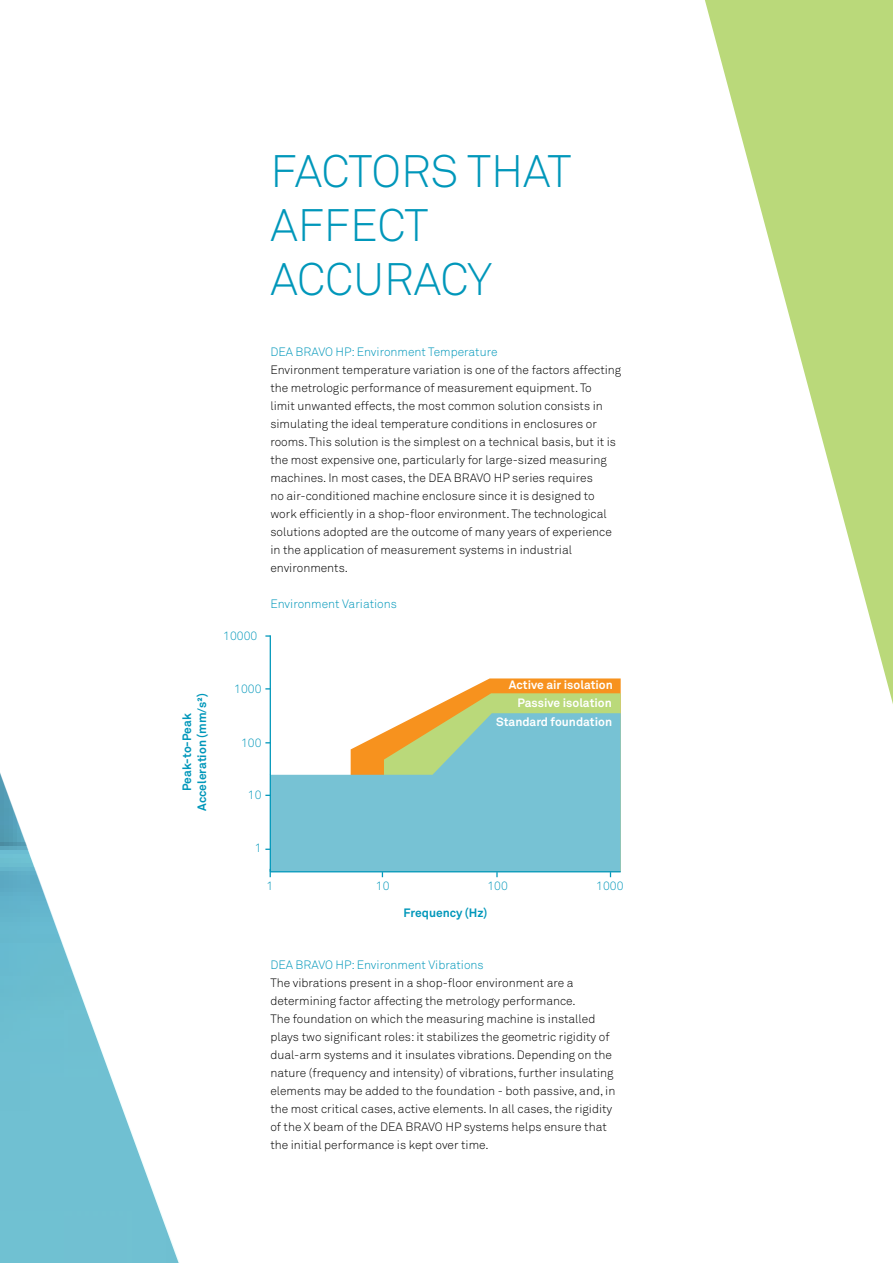
<style>
.page{position:relative;width:893px;height:1263px;background:#fff}
.page>*{position:absolute;margin:0;border:0;box-sizing:border-box;transform-origin:0 0}
.t1{font:45px/54px "Akkurat Light Pro";color:#0097ba}
.t2{font:12px/18px "Akkurat Light Pro";color:#000}
.t3{font:12px "Akkurat Light Pro";color:#0097ba}
.t4{font:700 12px "Akkurat Pro";color:#fff}
.t5{font:700 12px/15px "Akkurat Pro";color:#0097ba;text-align:center}
</style>
<div class="page">
<svg style="left:705px;top:0;width:188px;height:704px"></svg>
<svg style="left:0;top:772px;width:180px;height:491px"></svg>
<svg style="left:461px;top:678px;width:160px;height:15px;background:#f79f39"></svg>
<svg style="left:271px;top:733px;width:111px;height:138px;fill:#77c2d4"></svg>
<hr style="left:270px;top:635px;width:1px;height:237px;background:#0097ba">
<hr style="left:270px;top:871px;width:351px;height:1px;background:#0097ba">
<svg style="left:382px;top:693px;width:239px;height:184px;background:#8ec6c0"></svg>
<h1 class="t1" style="left:270px;top:145px;width:27px">Factors</h1>
<h1 class="t1" style="left:467px;top:145px;width:27px">that</h1>
<h1 class="t1" style="left:270px;top:199px;width:141px">Affect<br>Accurac</h1>
<h1 class="t1" style="left:467px;top:253px;width:26px">y</h1>
<p class="t5" style="left:180px;top:811px;width:119px;rotate:-90deg">Peak-to-Peak<br>Acceleration (mm/s²)</p>
<p class="t3" style="left:223px;top:629px;width:36px">10000</p>
<p class="t3" style="left:270px;top:344px;width:229px">DEA BRAVO HP: Environment Temperature</p>
<p class="t2" style="left:270px;top:361px;width:352px">Environment temperature variation is one of the factors affecting the metrologic performance of measurement equipment. To<br>limit unwanted effects, the most common solution consists in simulating the ideal temperature conditions in enclosures or rooms. This solution is the simplest on a technical basis, but it is the most expensive one, particularly for large-sized measuring machines. I n most cases, the DEA BRAVO HP series requires<br>no air-conditioned machine enclosure since it is designed to work efficiently in a shop-floor environment. The technological solutions adopted are the outcome of many years of experience in the application of measurement systems in industrial environments.</p>
<p class="t3" style="left:270px;top:596px;width:128px">Environment Variations</p>
<p class="t3" style="left:234px;top:681px;width:29px">1000</p>
<p class="t3" style="left:241px;top:735px;width:22px">100</p>
<p class="t4" style="left:509px;top:677px;width:105px">Active air isolation</p>
<p class="t4" style="left:517px;top:695px;width:96px">Passive isolation</p>
<p class="t4" style="left:496px;top:714px;width:117px">Standard foundation</p>
<p class="t3" style="left:248px;top:788px;width:15px">10</p>
<p class="t3" style="left:255px;top:841px;width:8px">1</p>
<p class="t3" style="left:267px;top:879px;width:8px">1</p>
<p class="t3" style="left:376px;top:879px;width:15px">10</p>
<p class="t3" style="left:487px;top:879px;width:22px">100</p>
<p class="t3" style="left:596px;top:879px;width:29px">1000</p>
<p class="t5" style="left:404px;top:905px;width:85px">Frequency (H z)</p>
<p class="t3" style="left:270px;top:958px;width:215px">DEA BRAVO HP: Environment Vibrations</p>
<p class="t2" style="left:270px;top:974px;width:346px">The vibrations present in a shop-floor environment are a determining factor affecting the metrology performance.<br>The foundation on which the measuring machine is installed plays two significant roles: it stabilizes the geometric rigidity of dual-arm systems and it insulates vibrations. Depending on the nature (frequency and intensity) of vibrations, further insulating elements may be added to the foundation - both passive, and, in the most critical cases, active elements. I n all cases, the rigidity of the X beam of the DEA BRAVO HP systems helps ensure that the initial performance is kept over time.</p>
</div>
